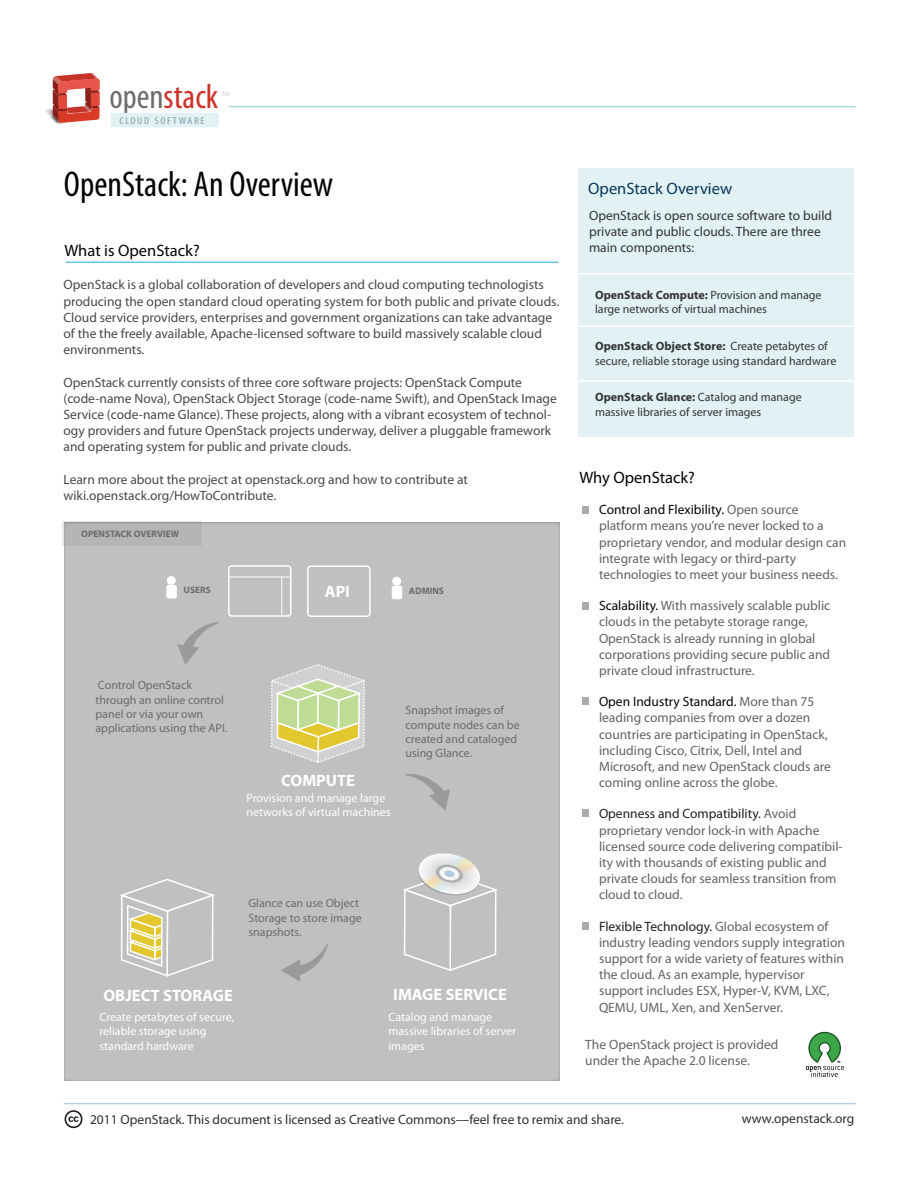
<style>
.page{position:relative;width:918px;height:1188px;background:#fff}
.page>*{position:absolute;margin:0;border:0;box-sizing:border-box;transform-origin:0 0}
.t1{font:condensed 36px "Myriad Pro";color:#050504}
.t2{font:condensed 34.95px "Myriad Pro";color:#cf3127}
.t3{font:700 16.5px "Myriad Pro";color:#fff}
.t4{font:16.5px "Myriad Pro";color:#040503}
.t5{font:16.5px "Myriad Pro";color:#093859}
.t6{font:13.5px/16.2px "Myriad Pro";color:#626363}
.t7{font:13.5px/16.2px "Myriad Pro";color:#484949}
.t8{font:13.5px "Myriad Pro";color:#2e2f2f}
.t9{font:13.5px/16.2px "Myriad Pro";color:#333434}
.t10{font:12px/14.4px "Myriad Pro";color:#333434}
.t11{font:12px/14.4px "Myriad Pro";color:#6b6b6b}
.t12{font:12px/14.4px "Myriad Pro";color:#fff}
.t13{font:condensed 10.05px "Myriad Pro";letter-spacing:.15em;color:#869ca7;scale:1.14 1}
.t14{font:700 9.45px "Myriad Pro";color:#6b6b6b}
.t15{font:6.45px "Myriad Pro";color:#cccccb}
.s1{color:#6d6d6e}
.s2{font-weight:700}
.s3{color:#050504}
.s4{color:#040503}
.s5{color:#231f20}
</style>
<div class="page">
<div style="left:64px;top:523px;width:496px;height:558px;background:#c0c0c0"></div>
<div style="left:228px;top:565px;width:63px;height:52px;border:2px solid #fff;border-radius:3px"></div>
<hr style="left:228px;top:577px;width:62px;height:1px;background:#fff">
<hr style="left:281px;top:577px;width:1px;height:39px;background:#fff">
<div style="left:578px;top:169px;width:276px;height:268px;background:#e2f1f4"></div>
<hr style="left:229px;top:106px;width:626px;height:1px;background:#89c6d5">
<hr style="left:63px;top:1103px;width:792px;height:1px;background:#89c6d5">
<img style="left:45px;top:79px;width:66px;height:47px">
<svg style="left:53px;top:73px;width:47px;height:50px"></svg>
<div style="left:111px;top:113px;width:108px;height:14px;background:#e2f1f4;border-radius:2px"></div>
<hr style="left:66px;top:262px;width:493px;height:1px;background:#24aae1">
<div style="left:582px;top:506px;width:7px;height:7px;background:#aaabab"></div>
<div style="left:582px;top:602px;width:7px;height:7px;background:#aaabab"></div>
<div style="left:582px;top:697px;width:7px;height:7px;background:#aaabab"></div>
<div style="left:582px;top:809px;width:7px;height:7px;background:#aaabab"></div>
<div style="left:582px;top:922px;width:7px;height:7px;background:#aaabab"></div>
<hr style="left:571px;top:273px;width:297px;height:1px;background:#fff">
<hr style="left:571px;top:326px;width:297px;height:1px;background:#fff">
<hr style="left:571px;top:380px;width:297px;height:2px;background:#fff">
<img style="left:805px;top:1031px;width:40px;height:46px">
<div style="left:63px;top:521px;width:139px;height:24px;background:#b5b5b6"></div>
<div style="left:307px;top:566px;width:64px;height:51px;border:2px solid #fff;border-radius:3px"></div>
<div style="left:167px;top:576px;width:9px;height:9px;background:#fff;border-radius:50%"></div>
<div style="left:166px;top:585px;width:11px;height:14px;background:#fff;border-radius:2px"></div>
<svg style="left:120px;top:879px;width:95px;height:98px"></svg>
<svg style="left:65px;top:1110px;width:17px;height:18px"></svg>
<svg style="left:271px;top:664px;width:94px;height:99px"></svg>
<div style="left:392px;top:577px;width:9px;height:9px;background:#fff;border-radius:50%"></div>
<div style="left:392px;top:586px;width:10px;height:13px;background:#fff;border-radius:2px"></div>
<svg style="left:403px;top:853px;width:95px;height:118px"></svg>
<svg style="left:405px;top:774px;width:45px;height:37px"></svg>
<svg style="left:177px;top:622px;width:42px;height:43px"></svg>
<svg style="left:281px;top:943px;width:47px;height:39px"></svg>
<h2 class="t2" style="left:109px;top:76px;width:110px"><span class="s1">open</span>stack</h2>
<p class="t15" style="left:222px;top:90px;width:10px">TM</p>
<p class="t13" style="left:119px;top:115px;width:76px">CLOUD SOFTWARE</p>
<h1 class="t1" style="left:64px;top:163px;width:271px">OpenStack: An Overview</h1>
<p class="t5" style="left:588px;top:178px;width:145px">OpenStack Overview</p>
<p class="t9" style="left:589px;top:207px;width:245px">OpenStack is open source software to build private and public clouds. There are three main components:</p>
<p class="t4" style="left:64px;top:240px;width:137px">What is OpenStack?</p>
<p class="t7" style="left:64px;top:276px;width:497px">OpenStack is a global collaboration of developers and cloud computing technologists producing the open standard cloud operating system for both public and private clouds.<br>Cloud service providers, enterprises and government organizations can take advantage of the the freely available, Apache-licensed software to build massively scalable cloud environments.</p>
<p class="t7" style="left:64px;top:374px;width:495px">OpenStack currently consists of three core software projects: OpenStack Compute (code-name Nova), OpenStack Object Storage (code-name Swift), and OpenStack Image Service (code-name Glance). These projects, along with a vibrant ecosystem of technol&shy;ogy providers and future OpenStack projects underway, deliver a pluggable framework and operating system for public and private clouds.</p>
<p class="t7" style="left:64px;top:471px;width:406px">Learn more about the project at openstack.org and how to contribute at wiki.openstack.org/HowToContribute.</p>
<p class="t4" style="left:579px;top:467px;width:117px">Why OpenStack?</p>
<p class="t10" style="left:595px;top:287px;width:228px"><span class="s2">OpenStack Compute:</span> Provision and manage large networks of virtual machines</p>
<p class="t10" style="left:595px;top:339px;width:243px"><span class="s2">OpenStack Object Store:</span> Create petabytes of secure, reliable storage using standard hardware</p>
<p class="t10" style="left:595px;top:390px;width:208px"><span class="s2">OpenStack Glance:</span> Catalog and manage massive libraries of server images</p>
<p class="t6" style="left:599px;top:501px;width:249px"><span class="s3">Control and Flexibility.</span> Open source platform means you’re never locked to a proprietary vendor, and modular design can integrate with legacy or third-party technologies to meet your business needs.</p>
<p class="t6" style="left:599px;top:597px;width:233px"><span class="s3">Scalability.</span> With massively scalable public clouds in the petabyte storage range, OpenStack is already running in global corporations providing secure public and private cloud infrastructure.</p>
<p class="t6" style="left:599px;top:693px;width:233px"><span class="s4">Open Industry Standard.</span> More than 75 leading companies from over a dozen countries are participating in OpenStack, including Cisco, Citrix, Dell, Intel and Microsoft, and new OpenStack clouds are coming online across the globe.</p>
<p class="t6" style="left:599px;top:806px;width:245px"><span class="s5">Openness and Compatibility.</span> Avoid proprietary vendor lock-in with Apache licensed source code delivering compatibil&shy;ity with thousands of existing public and private clouds for seamless transition from cloud to cloud.</p>
<p class="t6" style="left:599px;top:918px;width:247px"><span class="s5">Flexible Technology.</span> Global ecosystem of industry leading vendors supply integration support for a wide variety of features within the cloud. As an example, hypervisor support includes ESX, Hyper-V, KVM, LXC, QEMU, UML, Xen, and XenServer.</p>
<p class="t14" style="left:81px;top:528px;width:99px">OPENSTACK OVERVIEW</p>
<p class="t3" style="left:325px;top:581px;width:27px">API</p>
<p class="t14" style="left:184px;top:584px;width:29px">USERS</p>
<p class="t14" style="left:409px;top:585px;width:36px">ADMINS</p>
<p class="t11" style="left:96px;top:678px;width:133px">Control OpenStack through an online control panel or via your own applications using the API.</p>
<p class="t11" style="left:405px;top:703px;width:116px">Snapshot images of compute nodes can be created and cataloged using Glance.</p>
<p class="t3" style="left:281px;top:770px;width:75px">COMPUTE</p>
<p class="t12" style="left:247px;top:791px;width:146px">Provision and manage large networks of virtual machines</p>
<p class="t11" style="left:249px;top:896px;width:115px">Glance can use Object<br>Storage to store image snapshots.</p>
<p class="t3" style="left:393px;top:984px;width:115px">IMAGE SERVICE</p>
<p class="t3" style="left:103px;top:984px;width:131px">OBJECT STORAGE</p>
<p class="t12" style="left:100px;top:1010px;width:136px">Create petabytes of secure, reliable storage using standard hardware</p>
<p class="t12" style="left:389px;top:1010px;width:129px">Catalog and manage massive libraries of server images</p>
<p class="t6" style="left:585px;top:1036px;width:195px">The OpenStack project is provided under the Apache 2.0 license.</p>
<p class="t8" style="left:90px;top:1111px;width:536px">2011 OpenStack. This document is licensed as Creative Commons—feel free to remix and share.</p>
<p class="t8" style="left:742px;top:1110px;width:114px">www.openstack.org</p>
</div>
